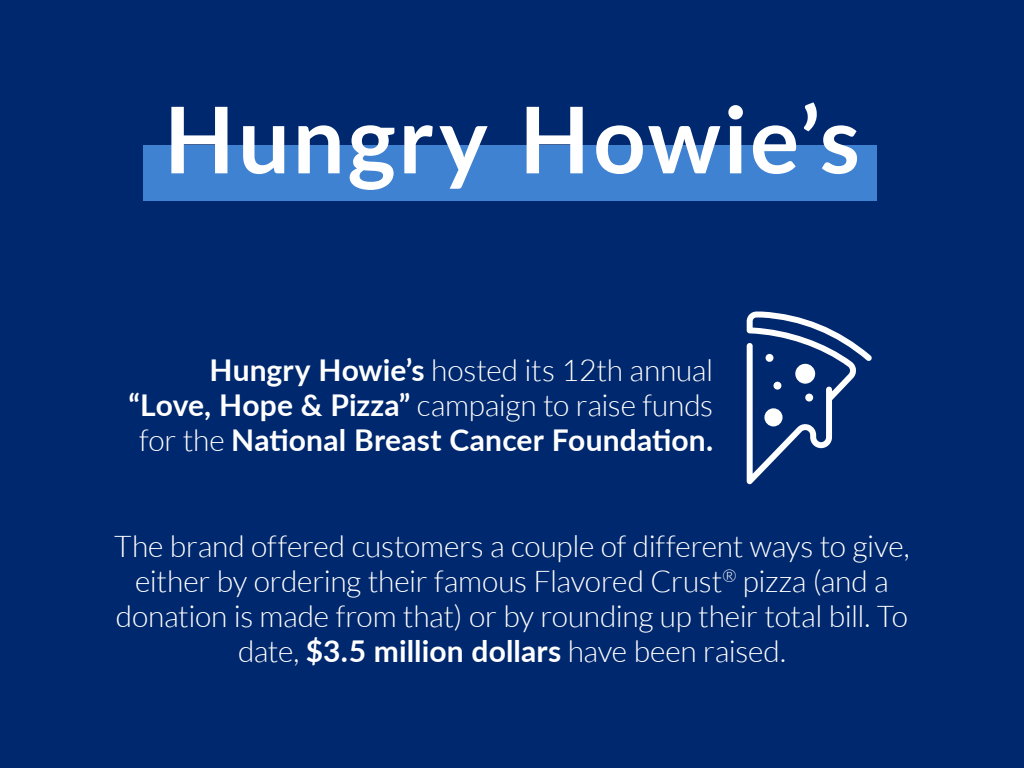
<style>
.page{position:relative;width:1024px;height:768px;background:#00286e}
.page>*{position:absolute;margin:0;border:0;box-sizing:border-box;transform-origin:0 0}
.t1{font:700 92px "Lato";letter-spacing:.03em;color:#fff}
.t2{font:300 30px/35px "Lato";letter-spacing:-.01em;color:#fff;text-align:center}
.t3{font:700 30px/35px "Lato";letter-spacing:.005em;color:#fff;text-align:right}
.s1{font-weight:300}
.s2{font-weight:700}
</style>
<div class="page">
<div style="left:144px;top:145px;width:733px;height:55px;background:#4082d2"></div>
<svg style="left:747px;top:312px;width:125px;height:172px"></svg>
<div style="left:766px;top:354px;width:7px;height:8px;background:#fff;border-radius:50%"></div>
<div style="left:773px;top:382px;width:8px;height:8px;background:#fff;border-radius:50%"></div>
<div style="left:805px;top:394px;width:8px;height:8px;background:#fff;border-radius:50%"></div>
<div style="left:795px;top:364px;width:20px;height:20px;background:#fff;border-radius:50%"></div>
<div style="left:764px;top:408px;width:19px;height:18px;background:#fff;border-radius:50%"></div>
<h1 class="t1" style="left:164px;top:72px;width:697px">Hungry Howie’s</h1>
<p class="t3" style="left:128px;top:351px;width:586px">Hungry Howie’s <span class="s1">hosted its 12th annual </span>“Love, Hope &amp; Pizza” <span class="s1">campaign to raise funds for the</span> National Breast Cancer Foundation.</p>
<p class="t2" style="left:114px;top:529px;width:797px">The brand offered customers a couple of different ways to give, either by ordering their famous Flavored Crust<sup>®</sup> pizza (and a donation is made from that) or by rounding up their total bill. To date, <span class="s2">$3.5 million dollars</span> have been raised.</p>
</div>
